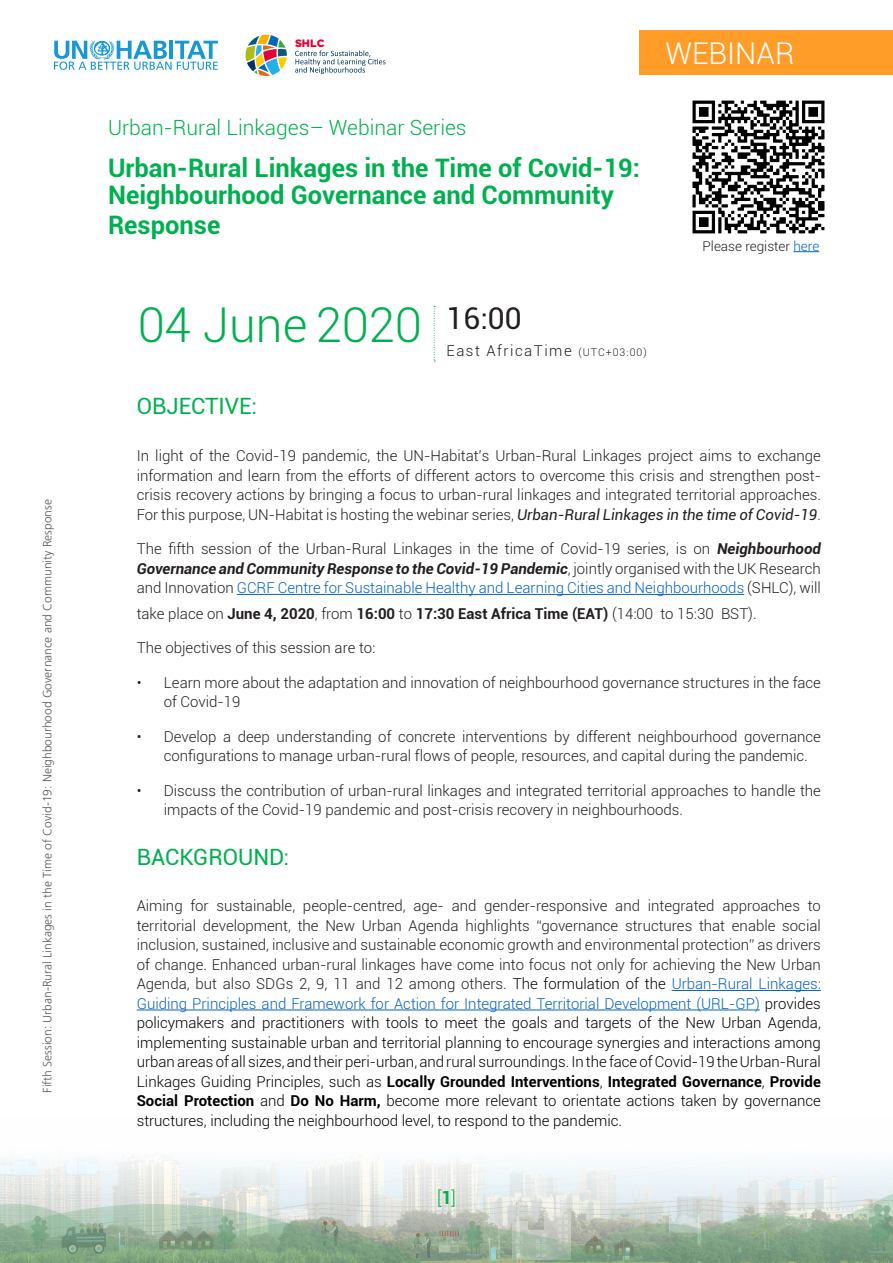
<style>
.page{position:relative;width:893px;height:1263px;background:#fff}
.page>*{position:absolute;margin:0;border:0;box-sizing:border-box;transform-origin:0 0}
.Normal__Web{font:300 48px "Roboto";color:#00b050}
.t1{font:300 30px "Roboto";color:#fff}
.Normal__Web-2{font:30px "Roboto";color:#231f20}
.t2{font:700 25.5px/27px "Roboto";color:#00b050}
.t3{font:22.5px "Roboto";color:#00b050}
.t4{font:300 21px "Roboto";color:#00b050}
.t5{font:300 18px "Roboto";color:#00b050}
.Normal__Web-3{font:300 15px/19.5px "Roboto";color:#231f20}
.Normal__Web-4{font:300 15px/19.5px "Roboto";color:#000;text-align:justify}
.Normal__Web-5{font:700 15px "Roboto";color:#231f20}
.Normal__Web-6{font:300 15px "Roboto";letter-spacing:.1em;color:#231f20}
.t6{font:300 13.5px "Roboto";color:#231f20}
.t7{font:300 12px "Frutiger LT Std";color:#57585a}
.t8{font:900 10.65px "Gotham";color:#e80036}
.s1{font-size:10.5px}
.s2{color:#0563c1}
.s3{font-weight:400;font-style:italic}
.s4{font-weight:700;font-style:italic}
.s5{font-weight:300}
.s6{color:#231f20}
.s7{font-weight:700}
</style>
<div class="page">
<svg style="left:0;top:1157px;width:893px;height:47px"></svg>
<svg style="left:0;top:1204px;width:893px;height:59px;background:#9fb5a0"></svg>
<svg style="left:434px;top:306px;width:1px;height:56px"></svg>
<div style="left:640px;top:30px;width:253px;height:45px;background:#ff9d28"></div>
<hr style="left:237px;top:594px;width:507px;height:1px;background:#0563c1">
<img style="left:692px;top:100px;width:133px;height:134px">
<svg style="left:793px;top:251px;width:26px;height:1px"></svg>
<hr style="left:672px;top:990px;width:149px;height:1px;background:#0563c1">
<hr style="left:137px;top:1009px;width:623px;height:1px;background:#0563c1">
<svg style="left:295px;top:50px;width:91px;height:24px"></svg>
<svg style="left:246px;top:35px;width:41px;height:41px"></svg>
<svg style="left:54px;top:41px;width:164px;height:29px"></svg>
<p class="t7" style="left:41px;top:1093px;width:595px;rotate:-90deg">Fifth Session: Urban-Rural Linkages in the Time of Covid-19: Neighbourhood Governance and Community Response</p>
<p class="t8" style="left:295px;top:37px;width:31px">SHLC</p>
<p class="t1" style="left:665px;top:32px;width:131px">WEBINAR</p>
<p class="t4" style="left:108px;top:113px;width:360px">Urban-Rural Linkages– Webinar Series</p>
<p class="t2" style="left:108px;top:153px;width:534px">Urban-Rural Linkages in the Time of Covid-19:<br>Neighbourhood Governance and Community</p>
<p class="t2" style="left:108px;top:211px;width:114px">Response</p>
<p class="Normal__Web" style="left:138px;top:292px;width:285px">04 June 2020</p>
<p class="Normal__Web-2" style="left:447px;top:297px;width:77px">16:00</p>
<p class="Normal__Web-6" style="left:447px;top:340px;width:202px">East AfricaTime <span class="s1">(UTC+03:00)</span></p>
<p class="t3" style="left:137px;top:390px;width:122px">OBJECTIVE:</p>
<p class="t6" style="left:703px;top:237px;width:118px">Please register <span class="s2">here</span></p>
<p class="Normal__Web-3" style="left:137px;top:446px;width:686px;text-align:justify">In light of the Covid-19 pandemic, the UN-Habitat’s Urban-Rural Linkages project aims to exchange information and learn from the efforts of different actors to overcome this crisis and strengthen post&shy;crisis recovery actions by bringing a focus to urban-rural linkages and integrated territorial approaches.<br>For this purpose, UN-Habitat is hosting the webinar series, <span class="s3">Urban-Rural Linkages in the time of Covid-19</span>.</p>
<p class="Normal__Web-3" style="left:137px;top:539px;width:686px;text-align:justify">The fifth session of the Urban-Rural Linkages in the time of Covid-19 series, is on <span class="s4">Neighbourhood Governance and Community Response to the Covid-19 Pandemic</span>, jointly organised with the UK Research and Innovation <span class="s2">GCRF Centre for Sustainable Healthy and Learning Cities and Neighbourhoods</span> (SHLC), will</p>
<p class="Normal__Web-5" style="left:137px;top:603px;width:621px"><span class="s5">take place on</span> June 4, 2020<span class="s5">, from</span> 16:00 <span class="s5">to</span> 17:30 East Africa Time (EAT) <span class="s5">(14:00 to 15:30 BST).</span></p>
<p class="Normal__Web-3" style="left:137px;top:637px;width:240px">The objectives of this session are to:</p>
<p class="Normal__Web-3" style="left:164px;top:672px;width:659px;text-indent:-27px">• Learn more about the adaptation and innovation of neighbourhood governance structures in the face of Covid-19</p>
<p class="Normal__Web-3" style="left:164px;top:726px;width:659px;text-indent:-27px">• Develop a deep understanding of concrete interventions by different neighbourhood governance configurations to manage urban-rural flows of people, resources, and capital during the pandemic.</p>
<p class="Normal__Web-3" style="left:164px;top:780px;width:659px;text-indent:-27px">• Discuss the contribution of urban-rural linkages and integrated territorial approaches to handle the impacts of the Covid-19 pandemic and post-crisis recovery in neighbourhoods.</p>
<p class="t3" style="left:137px;top:841px;width:154px">BACKGROUND:</p>
<p class="Normal__Web-4" style="left:137px;top:896px;width:686px"><span class="s6">Aiming for sustainable, people-centred, age- and gender-responsive and integrated approaches to territorial development, the New Urban Agenda highlights “governance structures that enable social inclusion, sustained, inclusive and sustainable economic growth and environmental protection” as drivers of change. Enhanced urban-rural linkages have come into focus not only for achieving the New Urban Agenda, but also SDGs 2, 9, 11 and 12 among others.</span> The formulation of the <span class="s2">Urban-Rural Linkages:<br>Guiding Principles and Framework for Action for Integrated Territorial Development (URL-GP)</span> provides policymakers and practitioners with tools to meet the goals and targets of the New Urban Agenda, implementing sustainable urban and territorial planning to encourage synergies and interactions among urban areas of all sizes, and their peri-urban, and rural surroundings. In the face of Covid-19 the Urban-Rural Linkages Guiding Principles, such as <span class="s7">Locally Grounded Interventions</span>, <span class="s7">Integrated Governance</span>, <span class="s7">Provide Social Protection</span> and <span class="s7">Do No Harm,</span> become more relevant to orientate actions taken by governance structures, including the neighbourhood level, to respond to the pandemic.</p>
<p class="t5" style="left:437px;top:1185px;width:20px">[<span class="s7">1</span>]</p>
</div>
